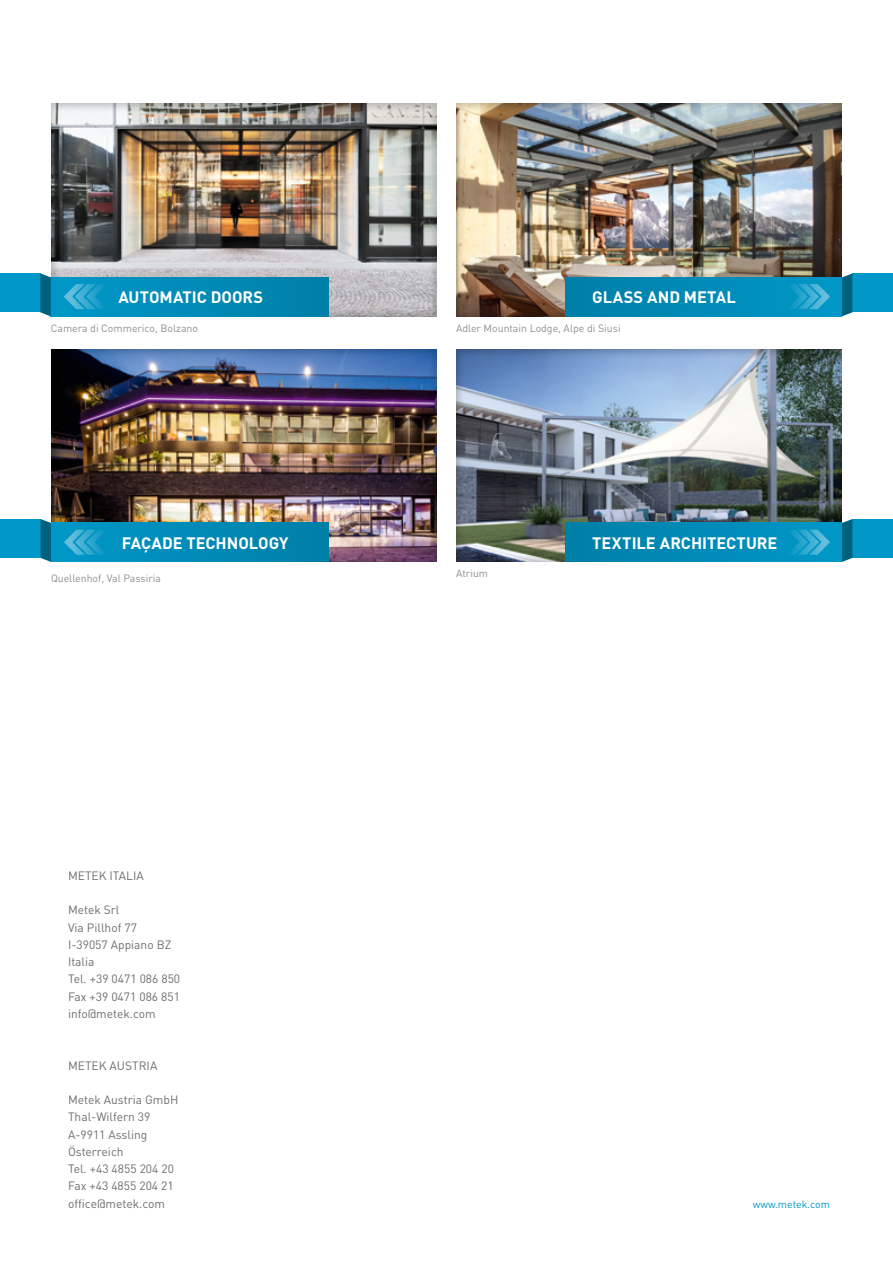
<style>
.page{position:relative;width:893px;height:1263px;background:#fff}
.page>*{position:absolute;margin:0;border:0;box-sizing:border-box;transform-origin:0 0}
.t1{font:700 16.35px "DIN";color:#fff}
.t2{font:12px/17.2px "DIN";color:#6e6e6e}
.t3{font:10.5px "DIN";color:#8f8f8f}
.t4{font:10.5px "DIN";color:#0097c8}
</style>
<div class="page">
<img style="left:456px;top:349px;width:386px;height:213px">
<img style="left:51px;top:349px;width:386px;height:213px">
<img style="left:51px;top:104px;width:386px;height:212px">
<img style="left:456px;top:104px;width:386px;height:212px">
<div style="left:852px;top:519px;width:41px;height:39px;background:#0097c8"></div>
<div style="left:852px;top:273px;width:41px;height:39px;background:#0097c8"></div>
<div style="left:566px;top:523px;width:276px;height:39px;background:linear-gradient(to right,#007fa7,#0198c8)"></div>
<div style="left:566px;top:277px;width:276px;height:39px;background:linear-gradient(to right,#007fa7,#0097c8)"></div>
<svg style="left:842px;top:519px;width:10px;height:43px"></svg>
<svg style="left:842px;top:273px;width:10px;height:43px"></svg>
<svg style="left:787px;top:530px;width:43px;height:25px"></svg>
<svg style="left:787px;top:284px;width:43px;height:25px"></svg>
<div style="left:0;top:273px;width:40px;height:39px;background:#0097c8"></div>
<div style="left:0;top:519px;width:41px;height:39px;background:#0097c8"></div>
<div style="left:51px;top:277px;width:277px;height:39px;background:linear-gradient(to right,#0098c8,#007fa7)"></div>
<div style="left:51px;top:523px;width:277px;height:39px;background:linear-gradient(to right,#0198c8,#007fa7)"></div>
<svg style="left:40px;top:273px;width:11px;height:43px"></svg>
<svg style="left:41px;top:519px;width:10px;height:43px"></svg>
<svg style="left:64px;top:284px;width:43px;height:25px"></svg>
<svg style="left:64px;top:530px;width:43px;height:25px"></svg>
<h1 class="t1" style="left:118px;top:287px;width:146px">AUTOMATIC DOORS</h1>
<h1 class="t1" style="left:592px;top:287px;width:145px">GLASS AND METAL</h1>
<p class="t3" style="left:51px;top:322px;width:149px">Camera di Commerico, Bolzano</p>
<p class="t3" style="left:456px;top:322px;width:166px">Adler Mountain Lodge, Alpe di Siusi</p>
<h1 class="t1" style="left:122px;top:532px;width:168px">FAÇADE TECHNOLOGY</h1>
<p class="t3" style="left:51px;top:571px;width:111px">Quellenhof, Val Passiria</p>
<p class="t2" style="left:68px;top:867px;width:77px">METEK ITALIA</p>
<p class="t2" style="left:68px;top:901px;width:114px">Metek Srl<br>Via Pillhof 77<br>I-39057 Appiano BZ<br>Italia<br>Tel. +39 0471 086 850<br>Fax +39 0471 086 851 info@metek.com</p>
<p class="t2" style="left:68px;top:1056px;width:91px">METEK AUSTRIA</p>
<p class="t2" style="left:68px;top:1091px;width:112px">Metek Austria GmbH<br>Thal-Wilfern 39<br>A-9911 Assling<br>Österreich<br>Tel. +43 4855 204 20<br>Fax +43 4855 204 21 office@metek.com</p>
<p class="t3" style="left:456px;top:567px;width:34px">Atrium</p>
<h1 class="t1" style="left:592px;top:532px;width:187px">TEXTILE ARCHITECTURE</h1>
<p class="t4" style="left:753px;top:1197px;width:79px">www.metek.com</p>
</div>
